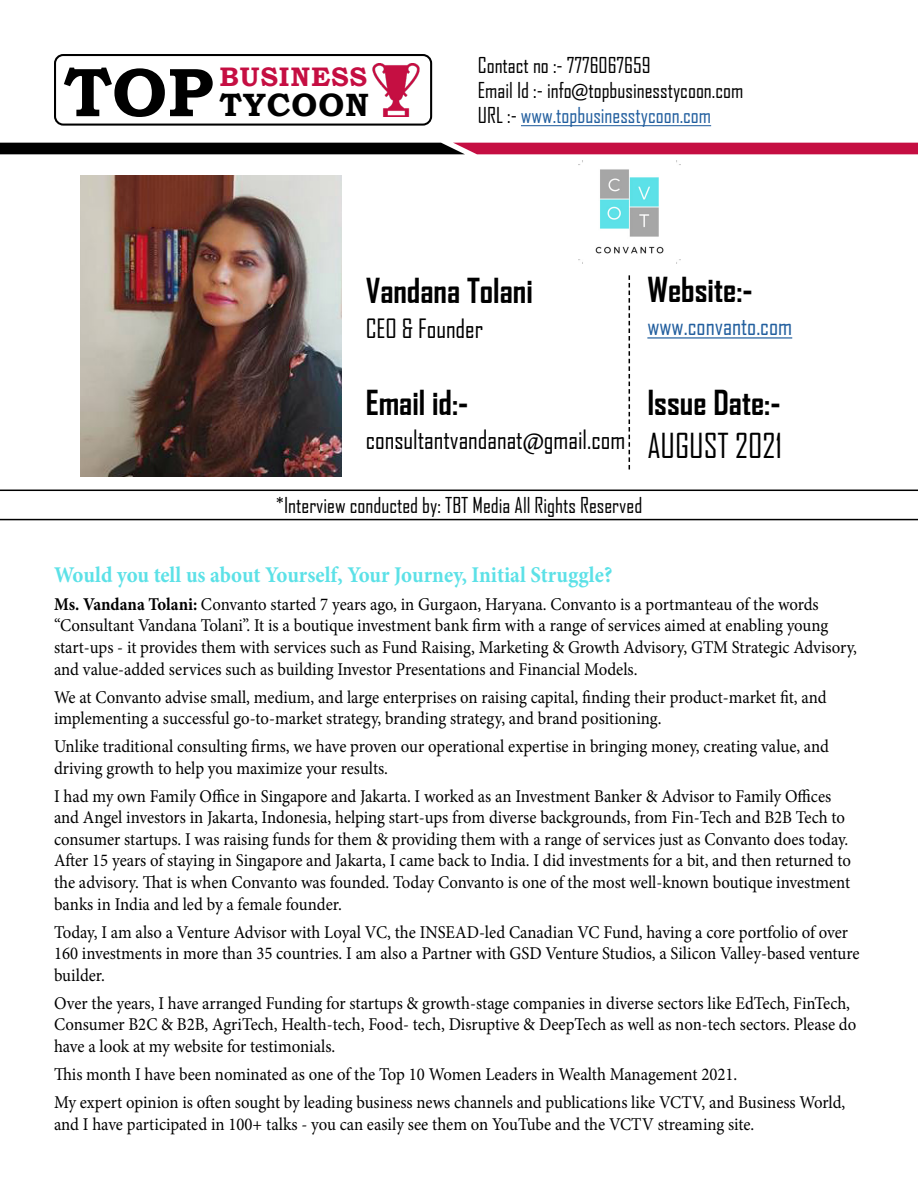
<style>
.page{position:relative;width:918px;height:1188px;background:#fff}
.page>*{position:absolute;margin:0;border:0;box-sizing:border-box;transform-origin:0 0}
.t1{font:700 33px "Agency FB";color:#000}
.t2{font:33px "Agency FB";color:#000}
.t3{font:700 32.25px "Bookman Old Style";letter-spacing:.03em;color:#000}
.t4{font:700 26.85px "Bookman Old Style";letter-spacing:.03em;color:#c50e42}
.t5{font:25.5px "Agency FB";color:#000}
.t6{font:24px "Agency FB";color:#215e9e}
.t7{font:700 22.5px "Minion Pro";color:#5ce1e7;scale:.93 1}
.t8{font:21px/25.2px "Agency FB";color:#000}
.t9{font:18px/21.6px "Minion Pro";letter-spacing:-.005em;color:#000;scale:.93 1}
.s1{font-size:69px}
.s2{font-family:"Aleo"}
.s3{color:#215e9e}
.s4{font-family:"Alegreya"}
.s5{font-weight:700}
</style>
<div class="page">
<div style="left:54px;top:54px;width:378px;height:72px;border:2px solid #000;border-radius:8px"></div>
<img style="left:372px;top:63px;width:48px;height:53px">
<hr style="left:647px;top:337px;width:145px;height:2px;background:#215e9e">
<hr style="left:521px;top:125px;width:190px;height:1px;background:#215e9e">
<img style="left:81px;top:175px;width:261px;height:301px">
<svg style="left:0;top:143px;width:918px;height:11px;background:#640a23"></svg>
<svg style="left:629px;top:275px;width:1px;height:194px"></svg>
<hr style="left:0;top:519px;width:918px;height:1px;background:#000">
<hr style="left:0;top:490px;width:918px;height:1px;background:#000">
<img style="left:578px;top:161px;width:103px;height:102px">
<h3 class="t4" style="left:220px;top:57px;width:149px">BUSINESS</h3>
<h2 class="t3" style="left:64px;top:82px;width:307px"><span class="s1">TOP</span> TYCOON</h2>
<p class="t8" style="left:478px;top:52px;width:267px">Contact no :- 7776067659<br>Email Id :- info<span class="s2">@</span>topbusinesstycoon.com<br>URL :- <span class="s3">www.topbusinesstycoon.com</span></p>
<h1 class="t1" style="left:366px;top:270px;width:169px">Vandana Tolani</h1>
<h3 class="t5" style="left:366px;top:313px;width:119px">CEO &amp; Founder</h3>
<h1 class="t1" style="left:366px;top:382px;width:104px">Email id:-</h1>
<h3 class="t5" style="left:366px;top:424px;width:261px">consultantvandanat<span class="s4">@</span>gmail.com</h3>
<h1 class="t1" style="left:647px;top:269px;width:107px">Website:-</h1>
<h3 class="t6" style="left:647px;top:311px;width:146px">www.convanto.com</h3>
<h1 class="t1" style="left:647px;top:382px;width:135px">Issue Date:-</h1>
<h1 class="t2" style="left:647px;top:426px;width:136px">AUGUST 2021</h1>
<p class="t8" style="left:276px;top:493px;width:368px">*Interview conducted by: TBT Media All Rights Reserved</p>
<p class="t7" style="left:54px;top:559px;width:602px">Would you tell us about Yourself, Your Journey, Initial Struggle?</p>
<p class="t9" style="left:54px;top:593px;width:865px"><span class="s5">Ms. Vandana Tolani:</span> Convanto started 7 years ago, in Gurgaon, Haryana. Convanto is a portmanteau of the words “Consultant Vandana Tolani”. It is a boutique investment bank firm with a range of services aimed at enabling young start-ups - it provides them with services such as Fund Raising, Marketing &amp; Growth Advisory, GTM Strategic Advisory, and value-added services such as building Investor Presentations and Financial Models.</p>
<p class="t9" style="left:54px;top:686px;width:832px">We at Convanto advise small, medium, and large enterprises on raising capital, finding their product-market fit, and implementing a successful go-to-market strategy, branding strategy, and brand positioning.</p>
<p class="t9" style="left:54px;top:736px;width:835px">Unlike traditional consulting firms, we have proven our operational expertise in bringing money, creating value, and driving growth to help you maximize your results.</p>
<p class="t9" style="left:54px;top:785px;width:859px">I had my own Family Office in Singapore and Jakarta. I worked as an Investment Banker &amp; Advisor to Family Offices and Angel investors in Jakarta, Indonesia, helping start-ups from diverse backgrounds, from Fin-Tech and B2B Tech to consumer startups. I was raising funds for them &amp; providing them with a range of services just as Convanto does today.<br>After 15 years of staying in Singapore and Jakarta, I came back to India. I did investments for a bit, and then returned to the advisory. That is when Convanto was founded. Today Convanto is one of the most well-known boutique investment banks in India and led by a female founder.</p>
<p class="t9" style="left:54px;top:921px;width:868px">Today, I am also a Venture Advisor with Loyal VC, the INSEAD-led Canadian VC Fund, having a core portfolio of over<br>160 investments in more than 35 countries. I am also a Partner with GSD Venture Studios, a Silicon Valley-based venture builder.</p>
<p class="t9" style="left:54px;top:992px;width:864px">Over the years, I have arranged Funding for startups &amp; growth-stage companies in diverse sectors like EdTech, FinTech,<br>Consumer B2C &amp; B2B, AgriTech, Health-tech, Food- tech, Disruptive &amp; DeepTech as well as non-tech sectors. Please do have a look at my website for testimonials.</p>
<p class="t9" style="left:54px;top:1060px;width:853px;line-height:27.9px">This month I have been nominated as one of the Top 10 Women Leaders in Wealth Management 2021.<br>My expert opinion is often sought by leading business news channels and publications like VCTV, and Business World,</p>
<p class="t9" style="left:54px;top:1113px;width:755px">and I have participated in 100+ talks - you can easily see them on YouTube and the VCTV streaming site.</p>
</div>
